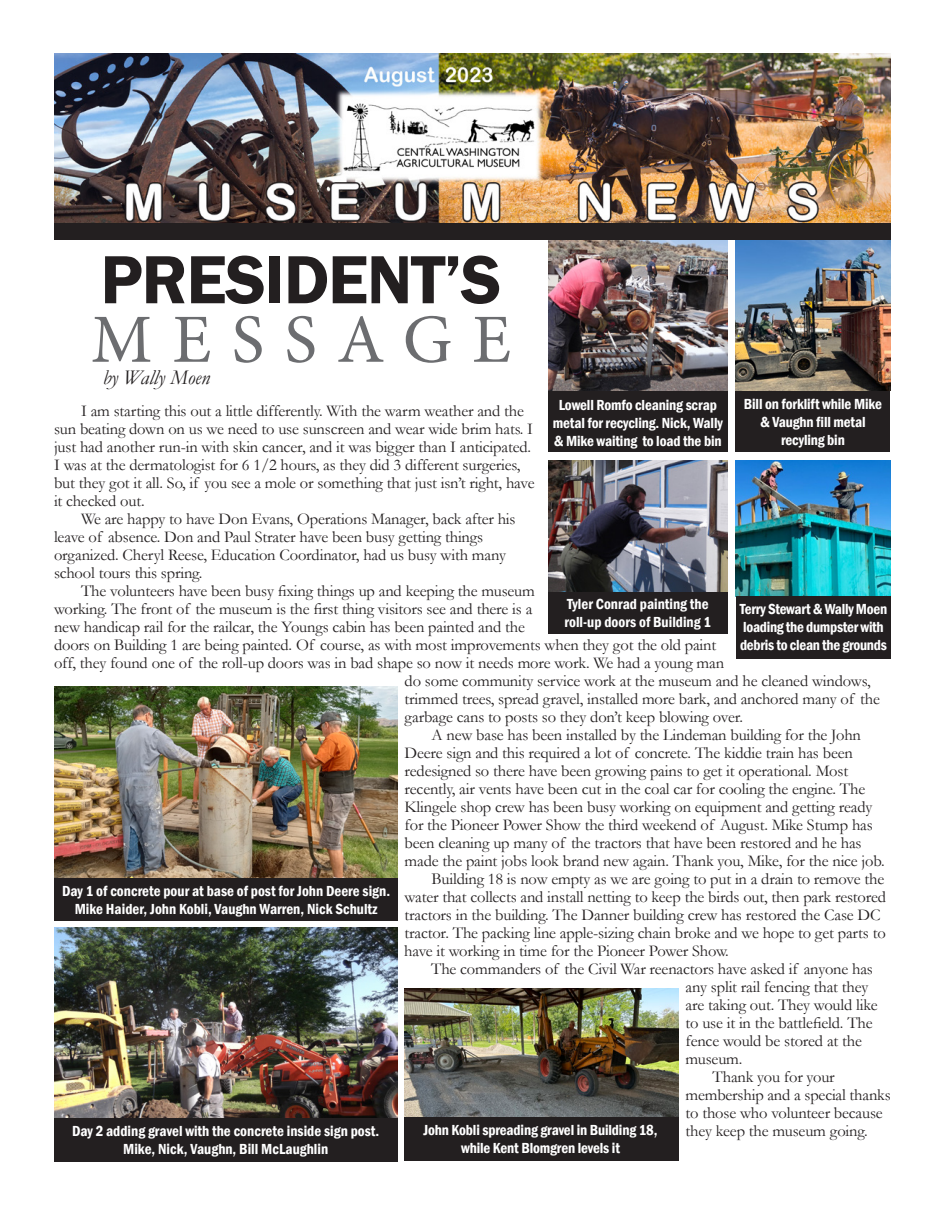
<style>
.page{position:relative;width:945px;height:1215px;background:#fff}
.page>*{position:absolute;margin:0;border:0;box-sizing:border-box;transform-origin:0 0}
.t1{font:600 70.5px "Franklin Gothic";letter-spacing:-.02em;color:#231f20}
.t2{font:69px "Minion Pro";letter-spacing:.29em;color:#6c6d70}
.t3{font:italic 21px "Garamond";color:#231f20}
.t4{font:16.5px/18px "Garamond";letter-spacing:-.01em;color:#231f20}
.t5{font:600 condensed 15px/18px "Franklin Gothic";letter-spacing:-.01em;color:#fff;text-align:center}
</style>
<div class="page">
<img style="left:735px;top:240px;width:155px;height:150px">
<img style="left:54px;top:54px;width:837px;height:170px">
<img style="left:548px;top:240px;width:179px;height:152px">
<div style="left:54px;top:224px;width:837px;height:16px;background:#231f20"></div>
<img style="left:736px;top:460px;width:155px;height:136px">
<img style="left:404px;top:989px;width:275px;height:128px">
<div style="left:402px;top:1117px;width:277px;height:44px;background:#231f20"></div>
<img style="left:54px;top:687px;width:344px;height:191px">
<div style="left:54px;top:878px;width:344px;height:44px;background:#231f20"></div>
<img style="left:54px;top:927px;width:343px;height:191px">
<div style="left:54px;top:1118px;width:343px;height:44px;background:#231f20"></div>
<div style="left:736px;top:596px;width:155px;height:62px;background:#231f20"></div>
<div style="left:548px;top:591px;width:179px;height:42px;background:#231f20"></div>
<img style="left:548px;top:460px;width:179px;height:131px">
<div style="left:735px;top:391px;width:155px;height:62px;background:#231f20"></div>
<div style="left:398px;top:981px;width:5px;height:204px;background:#fff"></div>
<div style="left:548px;top:392px;width:179px;height:62px;background:#231f20"></div>
<div style="left:541px;top:453px;width:359px;height:7px;background:#fff"></div>
<p class="t1" style="left:100px;top:236px;width:403px">PRESIDENT’S</p>
<p class="t2" style="left:91px;top:294px;width:422px">MESSAGE</p>
<p class="t3" style="left:103px;top:363px;width:109px">by Wally Moen</p>
<p class="t5" style="left:744px;top:395px;width:140px">Bill on forklift while Mike &amp; Vaughn fill metal recyling bin</p>
<p class="t5" style="left:553px;top:396px;width:172px">Lowell Romfo cleaning scrap metal for recycling. Nick, Wally &amp; Mike waiting to load the bin</p>
<p class="t4" style="left:54px;top:401px;width:482px;text-indent:27px">I am starting this out a little differently. With the warm weather and the sun beating down on us we need to use sunscreen and wear wide brim hats. I just had another run-in with skin cancer, and it was bigger than I anticipated.<br>I was at the dermatologist for 6 1/2 hours, as they did 3 different surgeries, but they got it all. So, if you see a mole or something that just isn’t right, have it checked out.</p>
<p class="t4" style="left:54px;top:509px;width:463px;text-indent:27px">We are happy to have Don Evans, Operations Manager, back after his leave of absence. Don and Paul Strater have been busy getting things organized. Cheryl Reese, Education Coordinator, had us busy with many school tours this spring.</p>
<p class="t4" style="left:81px;top:581px;width:455px">The volunteers have been busy fixing things up and keeping the museum</p>
<p class="t4" style="left:54px;top:599px;width:480px">working. The front of the museum is the first thing visitors see and there is a</p>
<p class="t4" style="left:54px;top:617px;width:472px">new handicap rail for the railcar, the Youngs cabin has been painted and the</p>
<p class="t4" style="left:54px;top:635px;width:664px">doors on Building 1 are being painted. Of course, as with most improvements when they got the old paint</p>
<p class="t4" style="left:54px;top:653px;width:672px">off, they found one of the roll-up doors was in bad shape so now it needs more work. We had a young man</p>
<p class="t4" style="left:405px;top:671px;width:468px">do some community service work at the museum and he cleaned windows,</p>
<p class="t4" style="left:405px;top:689px;width:477px">trimmed trees, spread gravel, installed more bark, and anchored many of the</p>
<p class="t4" style="left:405px;top:707px;width:340px">garbage cans to posts so they don’t keep blowing over.</p>
<p class="t4" style="left:405px;top:725px;width:482px;text-indent:27px">A new base has been installed by the Lindeman building for the John Deere sign and this required a lot of concrete. The kiddie train has been redesigned so there have been growing pains to get it operational. Most recently, air vents have been cut in the coal car for cooling the engine. The Klingele shop crew has been busy working on equipment and getting ready for the Pioneer Power Show the third weekend of August. Mike Stump has been cleaning up many of the tractors that have been restored and he has made the paint jobs look brand new again. Thank you, Mike, for the nice job.</p>
<p class="t4" style="left:404px;top:869px;width:483px;text-indent:27px">Building 18 is now empty as we are going to put in a drain to remove the water that collects and install netting to keep the birds out, then park restored tractors in the building. The Danner building crew has restored the Case DC tractor. The packing line apple-sizing chain broke and we hope to get parts to have it working in time for the Pioneer Power Show.</p>
<p class="t4" style="left:686px;top:959px;width:194px;text-indent:-254px">The commanders of the Civil War reenactors have asked if anyone has any split rail fencing that they are taking out. They would like to use it in the battlefield. The fence would be stored at the museum.</p>
<p class="t4" style="left:686px;top:1067px;width:207px;text-indent:27px">Thank you for your membership and a special thanks to those who volunteer because they keep the museum going.</p>
<p class="t5" style="left:564px;top:594px;width:148px;text-align:left">Tyler Conrad painting the roll-up doors of Building 1</p>
<p class="t5" style="left:740px;top:600px;width:149px;text-align:left">Terry Stewart &amp; Wally Moen loading the dumpster with debris to clean the grounds</p>
<p class="t5" style="left:62px;top:882px;width:330px">Day 1 of concrete pour at base of post for John Deere sign.<br>Mike Haider, John Kobli, Vaughn Warren, Nick Schultz</p>
<p class="t5" style="left:423px;top:1121px;width:236px">John Kobli spreading gravel in Building 18, while Kent Blomgren levels it</p>
<p class="t5" style="left:72px;top:1122px;width:309px">Day 2 adding gravel with the concrete inside sign post.<br>Mike, Nick, Vaughn, Bill McLaughlin</p>
</div>
